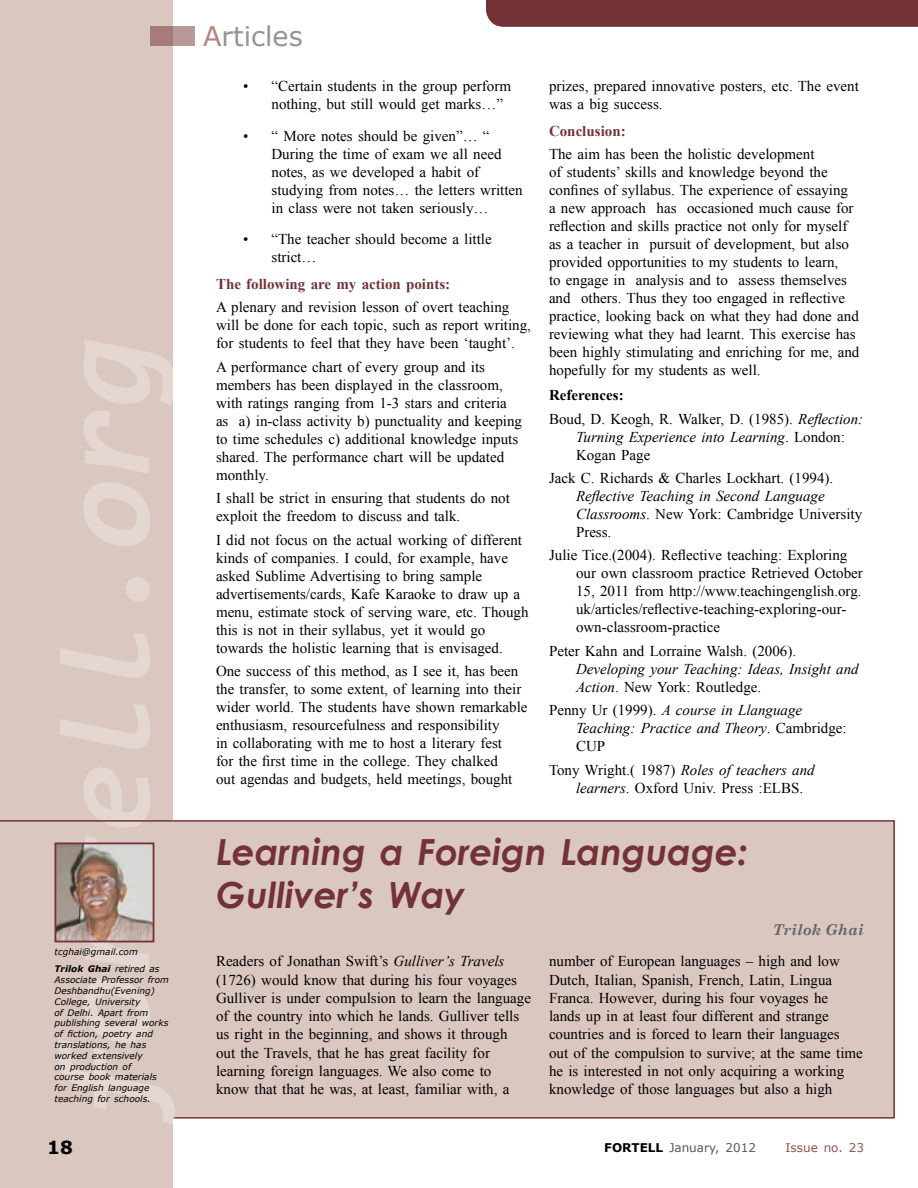
<style>
.page{position:relative;width:918px;height:1188px;background:#fff}
.page>*{position:absolute;margin:0;border:0;box-sizing:border-box;transform-origin:0 0}
.t1{font:italic 700 36px/43.2px "Century Gothic";color:#743237}
.t2{font:27px "Verdana";color:#939598}
.t3{font:700 18px "Verdana";color:#000}
.t4{font:15px/18px "Times New Roman";color:#000}
.t5{font:italic 15px/18px "Times New Roman";color:#000}
.t6{font:700 15px "Times New Roman";color:#743237}
.t7{font:italic 700 15px "Century Schoolbook";color:#636466}
.t8{font:12px "Verdana";color:#58595b}
.t9{font:12px "Verdana";color:#8a534c}
.t10{font:italic 9px/10.8px "Verdana";color:#000}
.s1{font-weight:700}
.s2{color:#ae867c}
.s3{font-style:italic}
.s4{font-style:normal}
.s5{font-weight:700;color:#000}
</style>
<div class="page">
<div style="left:486px;top:0;width:432px;height:27px;background:#743237"></div>
<div style="left:173px;top:820px;width:722px;height:299px;background:#d9c7c0"></div>
<div style="left:0;top:0;width:173px;height:1188px;background:#d9c7c0"></div>
<hr style="left:0;top:820px;width:173px;height:2px;background:#743237">
<svg style="left:150px;top:26px;width:45px;height:20px"></svg>
<img style="left:58px;top:845px;width:93px;height:94px">
<div style="left:55px;top:842px;width:99px;height:100px;border:2px solid #743237"></div>
<p class="t10" style="left:55px;top:943px;width:107px;line-height:17.2px">tcghai@gmail.com<br><span class="s1">Trilok Ghai</span> retired as</p>
<p class="t10" style="left:55px;top:974px;width:116px">Associate Professor from<br>Deshbandhu(Evening)<br>College, University<br>of Delhi. Apart from publishing several works of fiction, poetry and translations, he has worked extensively<br>on production of<br>course book materials for English language teaching for schools.</p>
<p class="t3" style="left:47px;top:1135px;width:27px">18</p>
<h2 class="t2" style="left:203px;top:18px;width:101px"><span class="s2">A</span>rticles</h2>
<p class="t4" style="left:272px;top:77px;width:241px;text-indent:-28px">• “Certain students in the group perform nothing, but still would get marks…”</p>
<p class="t4" style="left:272px;top:127px;width:253px;text-indent:-28px">• “ More notes should be given”… “ During the time of exam we all need notes, as we developed a habit of studying from notes… the letters written in class were not taken seriously…</p>
<p class="t4" style="left:272px;top:230px;width:222px;text-indent:-28px">• “The teacher should become a little strict…</p>
<p class="t6" style="left:216px;top:274px;width:236px">The following are my action points:</p>
<p class="t4" style="left:216px;top:298px;width:316px">A plenary and revision lesson of overt teaching will be done for each topic, such as report writing, for students to feel that they have been ‘taught’.</p>
<p class="t4" style="left:216px;top:358px;width:308px">A performance chart of every group and its members has been displayed in the classroom, with ratings ranging from 1-3 stars and criteria as a) in-class activity b) punctuality and keeping to time schedules c) additional knowledge inputs shared. The performance chart will be updated monthly.</p>
<p class="t4" style="left:216px;top:489px;width:295px">I shall be strict in ensuring that students do not exploit the freedom to discuss and talk.</p>
<p class="t4" style="left:216px;top:530px;width:314px">I did not focus on the actual working of different kinds of companies. I could, for example, have asked Sublime Advertising to bring sample advertisements/cards, Kafe Karaoke to draw up a menu, estimate stock of serving ware, etc. Though this is not in their syllabus, yet it would go towards the holistic learning that is envisaged.</p>
<p class="t4" style="left:216px;top:662px;width:313px">One success of this method, as I see it, has been the transfer, to some extent, of learning into their wider world. The students have shown remarkable enthusiasm, resourcefulness and responsibility<br>in collaborating with me to host a literary fest<br>for the first time in the college. They chalked<br>out agendas and budgets, held meetings, bought</p>
<p class="t4" style="left:549px;top:77px;width:311px">prizes, prepared innovative posters, etc. The event was a big success.</p>
<p class="t6" style="left:549px;top:121px;width:78px">Conclusion:</p>
<p class="t4" style="left:549px;top:145px;width:312px">The aim has been the holistic development<br>of students’ skills and knowledge beyond the confines of syllabus. The experience of essaying<br>a new approach has occasioned much cause for reflection and skills practice not only for myself as a teacher in pursuit of development, but also provided opportunities to my students to learn,<br>to engage in analysis and to assess themselves and others. Thus they too engaged in reflective practice, looking back on what they had done and reviewing what they had learnt. This exercise has been highly stimulating and enriching for me, and hopefully for my students as well.</p>
<p class="t4" style="left:549px;top:383px;width:316px;line-height:23.4px"><span class="s1">References:<br></span>Boud, D. Keogh, R. Walker, D. (1985). <span class="s3">Reflection:</span></p>
<p class="t5" style="left:576px;top:427px;width:270px">Turning Experience into Learning<span class="s4">. London:<br>Kogan Page</span></p>
<p class="t4" style="left:549px;top:469px;width:286px">Jack C. Richards &amp; Charles Lockhart. (1994).</p>
<p class="t5" style="left:576px;top:487px;width:288px">Reflective Teaching in Second Language<br>Classrooms<span class="s4">. New York: Cambridge University<br>Press.</span></p>
<p class="t4" style="left:576px;top:546px;width:288px;text-indent:-27px">Julie Tice.(2004). Reflective teaching: Exploring our own classroom practice Retrieved October 15, 2011 from http://www.teachingenglish.org. uk/articles/reflective-teaching-exploring-our&shy;own-classroom-practice</p>
<p class="t4" style="left:549px;top:642px;width:249px">Peter Kahn and Lorraine Walsh. (2006).</p>
<p class="t5" style="left:576px;top:659px;width:284px">Developing your Teaching: Ideas, Insight and<br>Action<span class="s4">. New York: Routledge.</span></p>
<p class="t5" style="left:576px;top:701px;width:272px;text-indent:-27px"><span class="s4">Penny Ur (1999).</span> A course in Llanguage<br>Teaching: Practice and Theory<span class="s4">. Cambridge:<br>CUP</span></p>
<p class="t4" style="left:576px;top:760px;width:240px;text-indent:-27px">Tony Wright.( 1987) <span class="s3">Roles of teachers and learners</span>. Oxford Univ. Press :ELBS.</p>
<h1 class="t1" style="left:216px;top:829px;width:533px">Learning a Foreign Language:<br>Gulliver’s Way</h1>
<p class="t7" style="left:773px;top:918px;width:93px">Trilok Ghai</p>
<p class="t4" style="left:216px;top:952px;width:316px">Readers of Jonathan Swift’s <span class="s3">Gulliver’s Travels </span>(1726) would know that during his four voyages Gulliver is under compulsion to learn the language of the country into which he lands. Gulliver tells us right in the beginning, and shows it through<br>out the Travels, that he has great facility for learning foreign languages. We also come to<br>know that that he was, at least, familiar with, a</p>
<p class="t4" style="left:549px;top:952px;width:315px">number of European languages – high and low Dutch, Italian, Spanish, French, Latin, Lingua Franca. However, during his four voyages he lands up in at least four different and strange countries and is forced to learn their languages<br>out of the compulsion to survive; at the same time he is interested in not only acquiring a working knowledge of those languages but also a high</p>
<p class="t8" style="left:604px;top:1139px;width:153px"><span class="s5">FORTELL</span> January, 2012</p>
<p class="t9" style="left:786px;top:1139px;width:80px">Issue no. 23</p>
</div>
